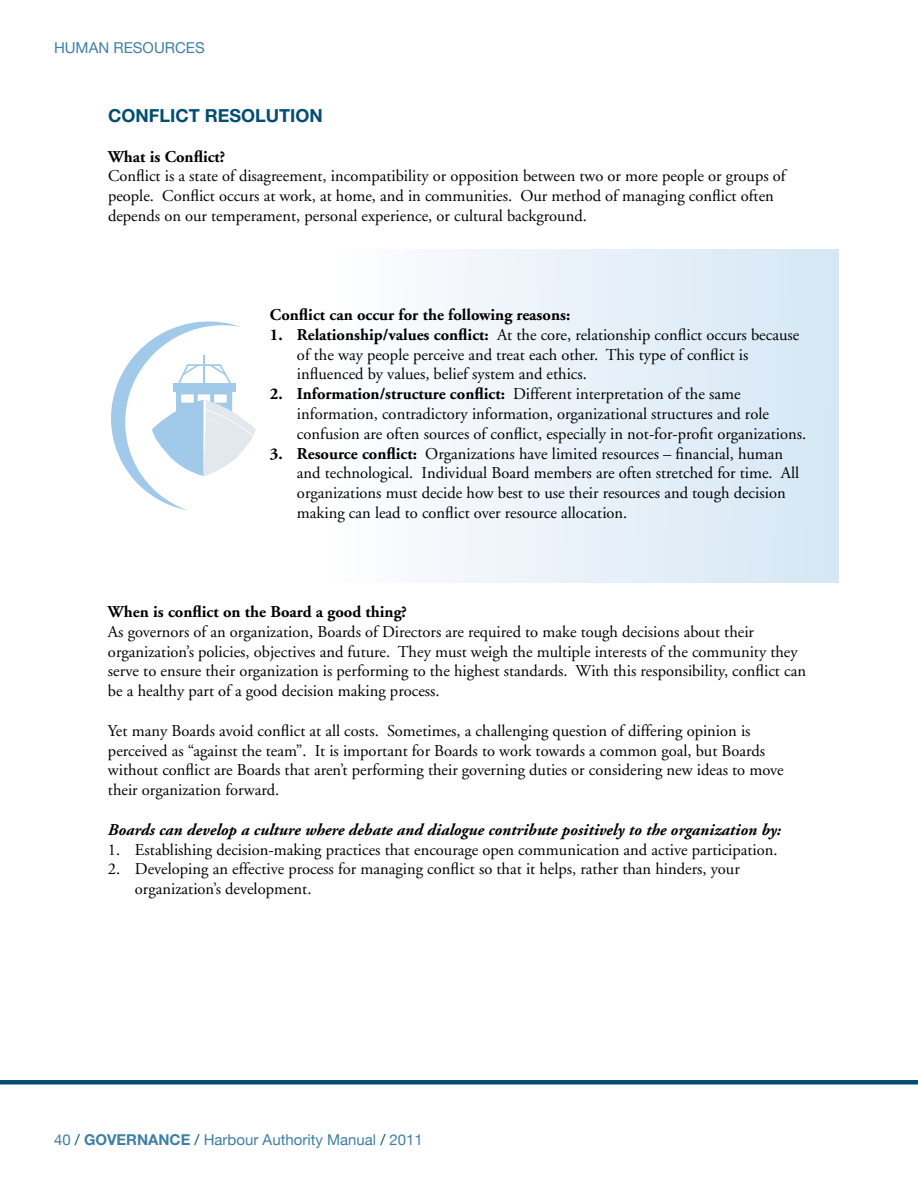
<style>
.page{position:relative;width:918px;height:1188px;background:#fff}
.page>*{position:absolute;margin:0;border:0;box-sizing:border-box;transform-origin:0 0}
.t1{font:700 18px "Helvetica Neue";color:#004e71}
.t2{font:16.5px/19.8px "Adobe Garamond";color:#000}
.t3{font:700 16.5px "Adobe Garamond";color:#000}
.t4{font:italic 700 16.5px "Adobe Garamond";color:#000}
.t5{font:15px "Helvetica Neue";color:#3e7fa4}
.s1{font-weight:700}
.s2{color:#004e71}
</style>
<div class="page">
<div style="left:201px;top:249px;width:637px;height:334px;background:linear-gradient(to right,#fff,#d6e7f5)"></div>
<svg style="left:111px;top:321px;width:146px;height:189px"></svg>
<hr style="left:0;top:1080px;width:918px;height:4px;background:#004e71">
<p class="t5" style="left:54px;top:39px;width:152px">Human Resources</p>
<p class="t1" style="left:108px;top:105px;width:216px">CONFLICT RESOLUTION</p>
<p class="t3" style="left:108px;top:147px;width:119px">What is Conflict?</p>
<p class="t2" style="left:108px;top:167px;width:679px">Conflict is a state of disagreement, incompatibility or opposition between two or more people or groups of people. Conflict occurs at work, at home, and in communities. Our method of managing conflict often depends on our temperament, personal experience, or cultural background.</p>
<p class="t3" style="left:270px;top:306px;width:302px">Conflict can occur for the following reasons:</p>
<p class="t2" style="left:297px;top:325px;width:504px;text-indent:-27px"><span class="s1">1. Relationship/values conflict:</span> At the core, relationship conflict occurs because of the way people perceive and treat each other. This type of conflict is influenced by values, belief system and ethics.</p>
<p class="t2" style="left:297px;top:385px;width:511px;text-indent:-27px"><span class="s1">2. Information/structure conflict:</span> Different interpretation of the same information, contradictory information, organizational structures and role confusion are often sources of conflict, especially in not-for-profit organizations.</p>
<p class="t2" style="left:297px;top:444px;width:504px;text-indent:-27px"><span class="s1">3. Resource conflict:</span> Organizations have limited resources – financial, human and technological. Individual Board members are often stretched for time. All organizations must decide how best to use their resources and tough decision making can lead to conflict over resource allocation.</p>
<p class="t3" style="left:108px;top:603px;width:301px">When is conflict on the Board a good thing?</p>
<p class="t2" style="left:108px;top:622px;width:700px">As governors of an organization, Boards of Directors are required to make tough decisions about their organization’s policies, objectives and future. They must weigh the multiple interests of the community they serve to ensure their organization is performing to the highest standards. With this responsibility, conflict can be a healthy part of a good decision making process.</p>
<p class="t2" style="left:108px;top:721px;width:677px">Yet many Boards avoid conflict at all costs. Sometimes, a challenging question of differing opinion is perceived as “against the team”. It is important for Boards to work towards a common goal, but Boards without conflict are Boards that aren’t performing their governing duties or considering new ideas to move their organization forward.</p>
<p class="t4" style="left:108px;top:821px;width:675px">Boards can develop a culture where debate and dialogue contribute positively to the organization by:</p>
<p class="t2" style="left:108px;top:840px;width:671px">1. Establishing decision-making practices that encourage open communication and active participation.</p>
<p class="t2" style="left:135px;top:860px;width:606px;text-indent:-27px">2. Developing an effective process for managing conflict so that it helps, rather than hinders, your organization’s development.</p>
<p class="t5" style="left:54px;top:1131px;width:370px">40 <span class="s2">/</span> <span class="s1">GOVERNANCE</span> <span class="s2">/</span> Harbour Authority Manual <span class="s2">/</span> 2011</p>
</div>
